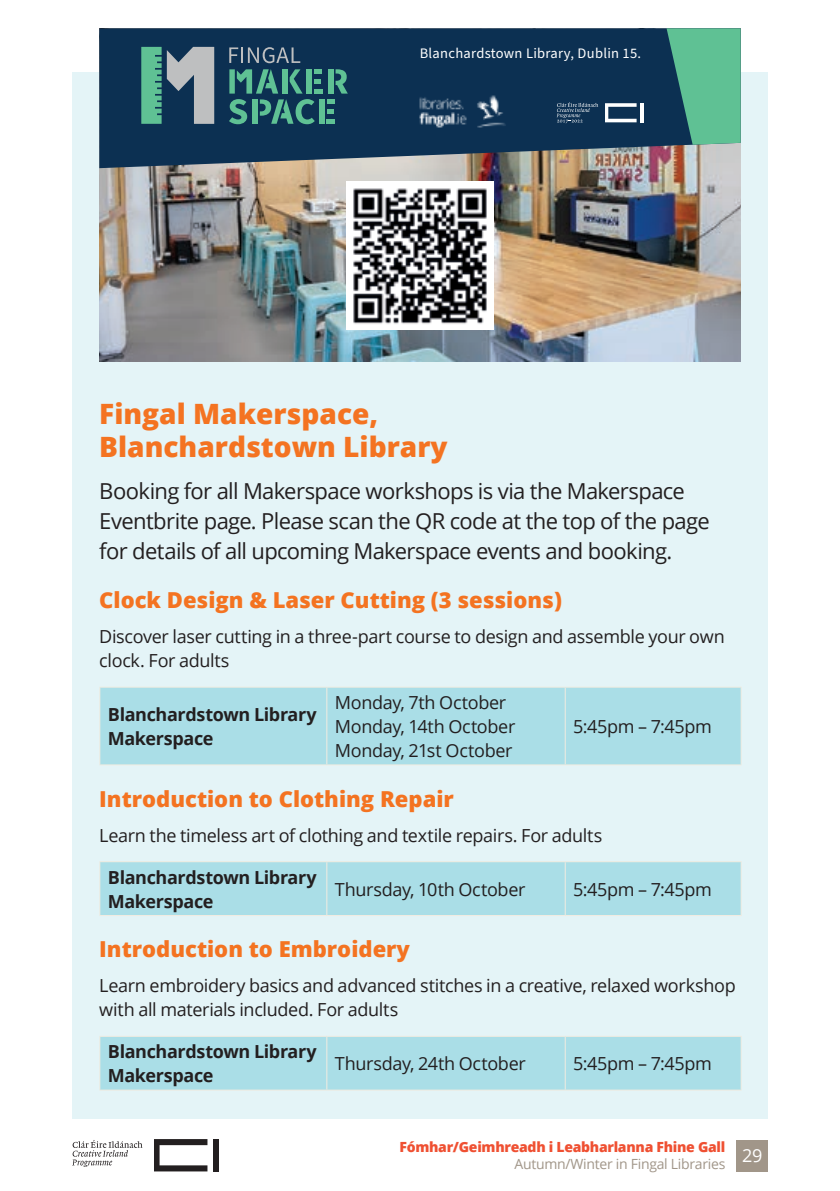
<style>
.page{position:relative;width:840px;height:1191px;background:#fff}
.page>*{position:absolute;margin:0;border:0;box-sizing:border-box;transform-origin:0 0}
.t1{font:800 28px/33.6px "Open Sans";color:#f47321}
.t2{font:22px/30px "Open Sans";letter-spacing:-.03em;color:#231f20}
.t3{font:800 22px "Open Sans";color:#f47321}
.t4{font:18px/24px "Open Sans";letter-spacing:-.02em;color:#231f20}
.t5{font:700 18px/24px "Open Sans";letter-spacing:-.02em;color:#231f20}
.t6{font:14.6px "Source Sans Pro";letter-spacing:.02em;color:#fff}
.t7{font:800 14px/16.8px "Open Sans";letter-spacing:-.02em;color:#ef5032}
.s1{font-weight:400;color:#a19689}
</style>
<div class="page">
<div style="left:736px;top:1140px;width:31px;height:31px;background:#a19689"></div>
<svg style="left:72px;top:1140px;width:70px;height:26px"></svg>
<svg style="left:154px;top:1139px;width:53px;height:32px"></svg>
<div style="left:213px;top:1139px;width:5px;height:32px;background:#231f20"></div>
<div style="left:72px;top:72px;width:695px;height:1047px;background:#e4f4f7"></div>
<img style="left:99px;top:168px;width:641px;height:193px">
<svg style="left:99px;top:28px;width:641px;height:140px;background:#223f5b"></svg>
<div style="left:327px;top:119px;width:8px;height:5px;background:#5fc194"></div>
<div style="left:319px;top:99px;width:6px;height:25px;background:#5fc194"></div>
<div style="left:314px;top:89px;width:8px;height:5px;background:#5fc194"></div>
<svg style="left:327px;top:69px;width:20px;height:45px"></svg>
<svg style="left:229px;top:69px;width:92px;height:55px;background:#306f6e"></svg>
<svg style="left:229px;top:47px;width:71px;height:16px"></svg>
<svg style="left:141px;top:47px;width:20px;height:77px;background:#58b68f"></svg>
<svg style="left:167px;top:47px;width:47px;height:77px;background:#7d8b98"></svg>
<svg style="left:556px;top:102px;width:42px;height:21px"></svg>
<svg style="left:604px;top:103px;width:32px;height:19px"></svg>
<hr style="left:639px;top:103px;width:3px;height:19px;background:#fff">
<img style="left:418px;top:95px;width:90px;height:33px">
<svg style="left:666px;top:28px;width:74px;height:117px;background:#4fa487"></svg>
<div style="left:100px;top:687px;width:640px;height:77px;background:#aadee7"></div>
<hr style="left:326px;top:687px;width:1px;height:77px;background:#f1ece1">
<hr style="left:564px;top:687px;width:1px;height:77px;background:#f1ece1">
<hr style="left:99px;top:686px;width:227px;height:1px;background:#f1ece1">
<hr style="left:99px;top:687px;width:1px;height:77px;background:#f1ece1">
<hr style="left:326px;top:686px;width:239px;height:1px;background:#f1ece1">
<hr style="left:565px;top:686px;width:176px;height:1px;background:#f1ece1">
<hr style="left:740px;top:687px;width:1px;height:77px;background:#f1ece1">
<hr style="left:99px;top:764px;width:227px;height:1px;background:#f1ece1">
<hr style="left:326px;top:764px;width:239px;height:1px;background:#f1ece1">
<hr style="left:565px;top:764px;width:176px;height:1px;background:#f1ece1">
<div style="left:100px;top:862px;width:640px;height:53px;background:#aadee7"></div>
<hr style="left:326px;top:862px;width:1px;height:53px;background:#f1ece1">
<hr style="left:564px;top:862px;width:1px;height:53px;background:#f1ece1">
<hr style="left:99px;top:861px;width:227px;height:1px;background:#f1ece1">
<hr style="left:99px;top:862px;width:1px;height:53px;background:#f1ece1">
<hr style="left:326px;top:861px;width:239px;height:1px;background:#f1ece1">
<hr style="left:565px;top:861px;width:176px;height:1px;background:#f1ece1">
<hr style="left:740px;top:862px;width:1px;height:53px;background:#f1ece1">
<hr style="left:99px;top:915px;width:227px;height:1px;background:#f1ece1">
<hr style="left:326px;top:915px;width:239px;height:1px;background:#f1ece1">
<hr style="left:565px;top:915px;width:176px;height:1px;background:#f1ece1">
<div style="left:100px;top:1036px;width:640px;height:53px;background:#aadee7"></div>
<hr style="left:326px;top:1036px;width:1px;height:53px;background:#f1ece1">
<hr style="left:564px;top:1036px;width:1px;height:53px;background:#f1ece1">
<hr style="left:99px;top:1035px;width:227px;height:1px;background:#f1ece1">
<hr style="left:99px;top:1036px;width:1px;height:53px;background:#f1ece1">
<hr style="left:326px;top:1035px;width:239px;height:1px;background:#f1ece1">
<hr style="left:565px;top:1035px;width:176px;height:1px;background:#f1ece1">
<hr style="left:740px;top:1036px;width:1px;height:53px;background:#f1ece1">
<hr style="left:99px;top:1089px;width:227px;height:1px;background:#f1ece1">
<hr style="left:326px;top:1089px;width:239px;height:1px;background:#f1ece1">
<hr style="left:565px;top:1089px;width:176px;height:1px;background:#f1ece1">
<img style="left:346px;top:181px;width:147px;height:148px">
<p class="t6" style="left:419px;top:43px;width:223px">Blanchardstown Library, Dublin 15.</p>
<h1 class="t1" style="left:99px;top:395px;width:349px">Fingal Makerspace,<br>Blanchardstown Library</h1>
<p class="t2" style="left:99px;top:475px;width:611px">Booking for all Makerspace workshops is via the Makerspace<br>Eventbrite page. Please scan the QR code at the top of the page for details of all upcoming Makerspace events and booking.</p>
<p class="t3" style="left:99px;top:583px;width:464px">Clock Design &amp; Laser Cutting (3 sessions)</p>
<p class="t4" style="left:99px;top:624px;width:626px">Discover laser cutting in a three-part course to design and assemble your own clock. For adults</p>
<p class="t5" style="left:108px;top:702px;width:210px">Blanchardstown Library<br>Makerspace</p>
<p class="t4" style="left:334px;top:690px;width:182px">Monday, 7th October<br>Monday, 14th October<br>Monday, 21st October</p>
<p class="t4" style="left:573px;top:714px;width:140px">5:45pm – 7:45pm</p>
<p class="t3" style="left:99px;top:782px;width:356px">Introduction to Clothing Repair</p>
<p class="t4" style="left:99px;top:823px;width:504px">Learn the timeless art of clothing and textile repairs. For adults</p>
<p class="t5" style="left:108px;top:864px;width:210px">Blanchardstown Library<br>Makerspace</p>
<p class="t4" style="left:334px;top:876px;width:192px">Thursday, 10th October</p>
<p class="t4" style="left:573px;top:876px;width:140px">5:45pm – 7:45pm</p>
<p class="t3" style="left:99px;top:932px;width:312px">Introduction to Embroidery</p>
<p class="t4" style="left:99px;top:973px;width:637px">Learn embroidery basics and advanced stitches in a creative, relaxed workshop with all materials included. For adults</p>
<p class="t5" style="left:108px;top:1039px;width:210px">Blanchardstown Library<br>Makerspace</p>
<p class="t4" style="left:334px;top:1051px;width:192px">Thursday, 24th October</p>
<p class="t4" style="left:573px;top:1051px;width:140px">5:45pm – 7:45pm</p>
<p class="t7" style="left:514px;top:1137px;width:249px;text-indent:-115px">Fómhar/Geimhreadh i Leabharlanna Fhine Gall<br><span class="s1">Autumn/Winter in Fingal Libraries</span> <sup>29</sup></p>
</div>
